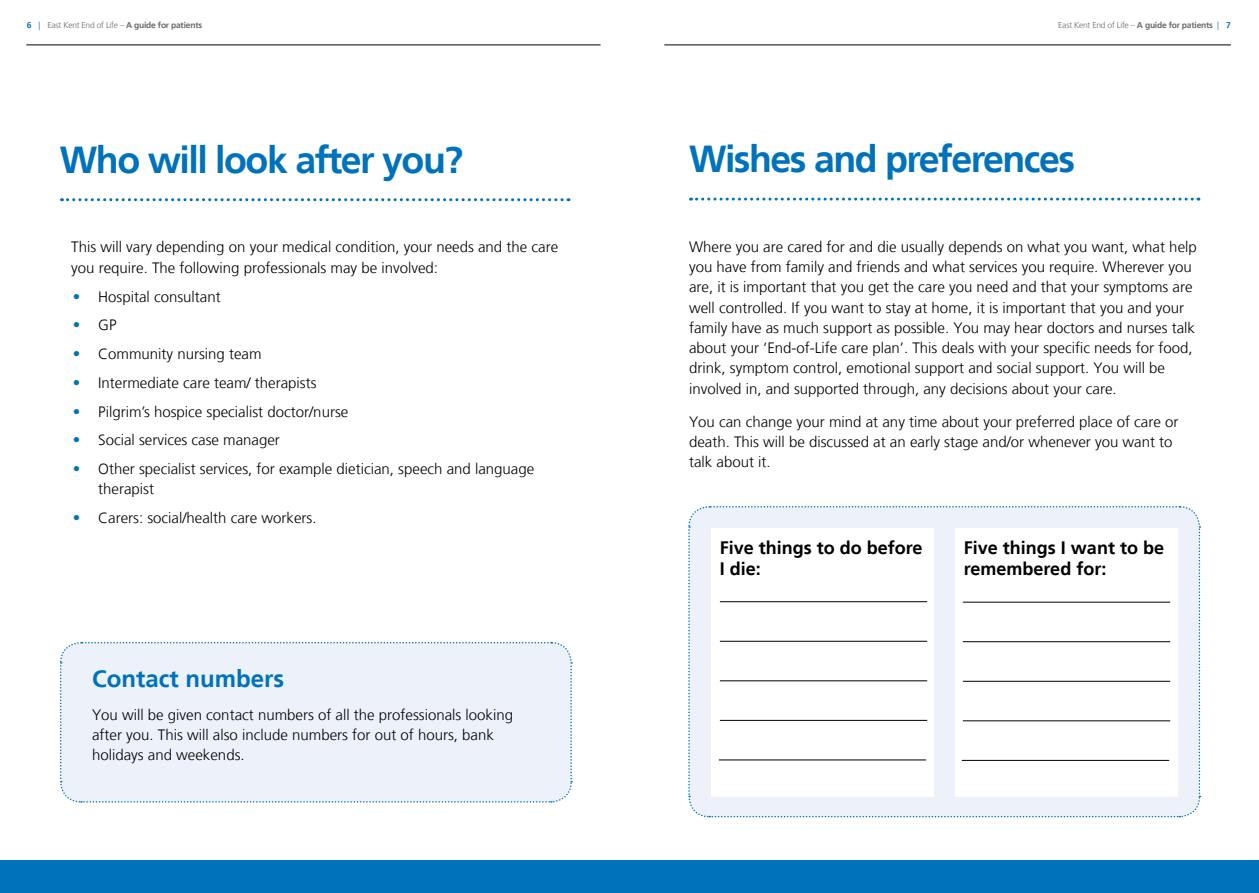
<style>
.page{position:relative;width:1259px;height:893px;background:#fff}
.page>*{position:absolute;margin:0;border:0;box-sizing:border-box;transform-origin:0 0}
.t1{font:700 37.5px "Frutiger LT";letter-spacing:-.04em;color:#0072bb}
.t2{font:700 24px "Frutiger LT";color:#0072bb}
.t3{font:700 18px/21.6px "Frutiger LT";color:#000}
.t4{font:300 15px/20.2px "Frutiger LT";color:#000}
.t5{font:300 8.4px "Frutiger LT";letter-spacing:-.025em;color:#6e6a69}
.s1{font-weight:700;color:#0072bb}
.s2{color:#0072bb}
.s3{font-weight:700}
</style>
<div class="page">
<div style="left:0;top:860px;width:1259px;height:33px;background:#0072bb"></div>
<hr style="left:26px;top:45px;width:574px;height:1px;background:#000">
<hr style="left:664px;top:45px;width:567px;height:1px;background:#000">
<svg style="left:690px;top:198px;width:509px;height:3px"></svg>
<svg style="left:688px;top:506px;width:513px;height:312px;background:#e7eff8"></svg>
<div style="left:60px;top:641px;width:512px;height:162px;background:#ecf1fa"></div>
<div style="left:711px;top:528px;width:222px;height:269px;background:#fff"></div>
<div style="left:955px;top:528px;width:222px;height:269px;background:#fff"></div>
<hr style="left:720px;top:601px;width:207px;height:1px;background:#000">
<hr style="left:963px;top:602px;width:207px;height:1px;background:#000">
<hr style="left:720px;top:641px;width:207px;height:1px;background:#000">
<hr style="left:963px;top:641px;width:207px;height:1px;background:#000">
<hr style="left:720px;top:681px;width:207px;height:1px;background:#000">
<hr style="left:963px;top:681px;width:207px;height:1px;background:#000">
<hr style="left:720px;top:720px;width:207px;height:1px;background:#000">
<hr style="left:963px;top:721px;width:207px;height:1px;background:#000">
<hr style="left:719px;top:760px;width:207px;height:1px;background:#000">
<hr style="left:961px;top:760px;width:208px;height:1px;background:#000">
<svg style="left:61px;top:198px;width:508px;height:3px"></svg>
<p class="t5" style="left:27px;top:20px;width:177px"><span class="s1">6</span> <span class="s2">|</span> East Kent End of Life – <span class="s3">A guide for patients</span></p>
<p class="t5" style="left:1058px;top:20px;width:174px">East Kent End of Life – <span class="s3">A guide for patients</span> <span class="s2">|</span> <span class="s1">7</span></p>
<h1 class="t1" style="left:60px;top:138px;width:405px">Who will look after you?</h1>
<p class="t4" style="left:71px;top:237px;width:488px">This will vary depending on your medical condition, your needs and the care you require. The following professionals may be involved:</p>
<p class="t4" style="left:73px;top:286px;width:150px"><span class="s2">•</span> Hospital consultant</p>
<p class="t4" style="left:73px;top:315px;width:45px"><span class="s2">•</span> GP</p>
<p class="t4" style="left:73px;top:344px;width:190px"><span class="s2">•</span> Community nursing team</p>
<p class="t4" style="left:73px;top:373px;width:245px"><span class="s2">•</span> Intermediate care team/ therapists</p>
<p class="t4" style="left:73px;top:401px;width:277px"><span class="s2">•</span> Pilgrim’s hospice specialist doctor/nurse</p>
<p class="t4" style="left:73px;top:430px;width:209px"><span class="s2">•</span> Social services case manager</p>
<p class="t4" style="left:98px;top:459px;width:437px;text-indent:-26px"><span class="s2">•</span> Other specialist services, for example dietician, speech and language therapist</p>
<p class="t4" style="left:73px;top:508px;width:245px"><span class="s2">•</span> Carers: social/health care workers.</p>
<h2 class="t2" style="left:92px;top:664px;width:193px">Contact numbers</h2>
<p class="t4" style="left:92px;top:705px;width:422px">You will be given contact numbers of all the professionals looking after you. This will also include numbers for out of hours, bank holidays and weekends.</p>
<h1 class="t1" style="left:689px;top:137px;width:387px">Wishes and preferences</h1>
<p class="t4" style="left:689px;top:237px;width:509px">Where you are cared for and die usually depends on what you want, what help you have from family and friends and what services you require. Wherever you are, it is important that you get the care you need and that your symptoms are well controlled. If you want to stay at home, it is important that you and your family have as much support as possible. You may hear doctors and nurses talk about your ‘End-of-Life care plan’. This deals with your specific needs for food, drink, symptom control, emotional support and social support. You will be involved in, and supported through, any decisions about your care.</p>
<p class="t4" style="left:689px;top:411px;width:491px">You can change your mind at any time about your preferred place of care or death. This will be discussed at an early stage and/or whenever you want to talk about it.</p>
<p class="t3" style="left:720px;top:537px;width:204px">Five things to do before<br>I die:</p>
<p class="t3" style="left:964px;top:537px;width:202px">Five things I want to be remembered for:</p>
</div>
